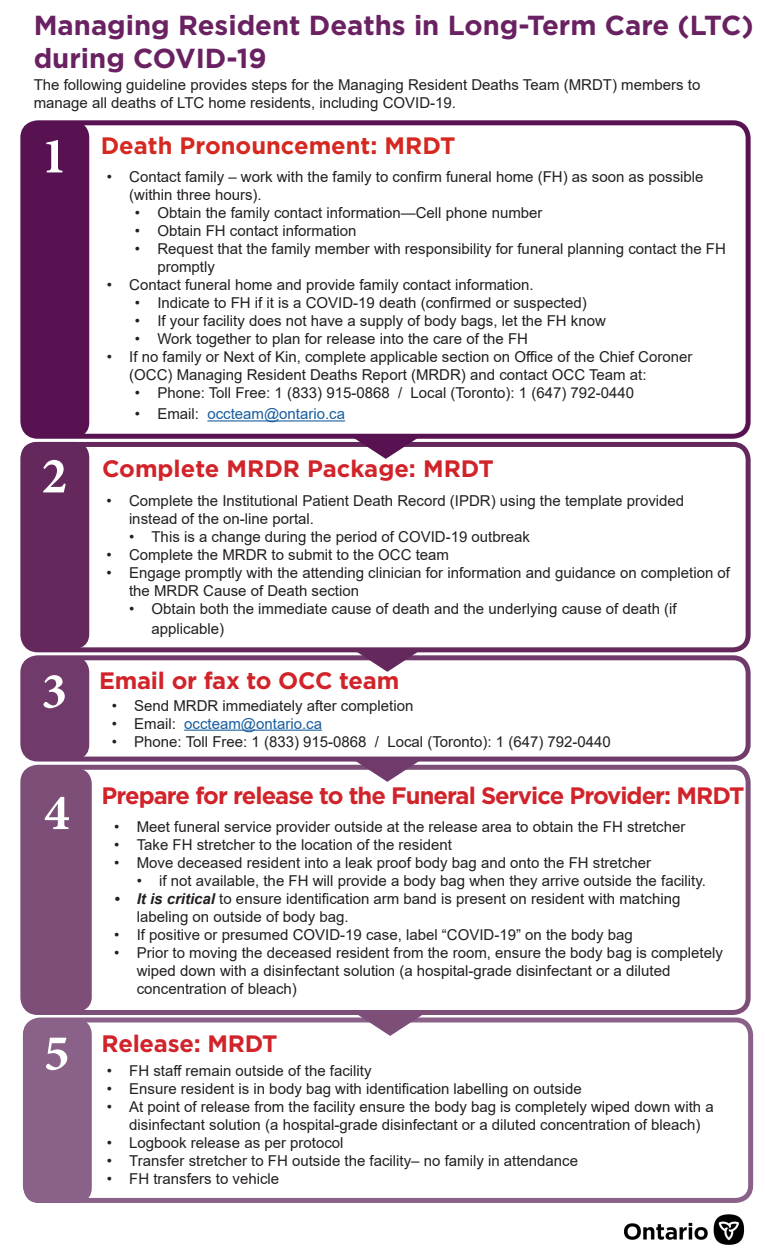
<style>
.page{position:relative;width:765px;height:1260px;background:#fff}
.page>*{position:absolute;margin:0;border:0;box-sizing:border-box;transform-origin:0 0}
.t1{font:700 51.25px "Minion Pro";color:#fff}
.t2{font:700 27.5px/33px "Gotham";color:#6a2162}
.t3{font:700 23.75px "Gotham";letter-spacing:-.04em;color:#d1232a}
.t4{font:700 23.75px "Gotham";letter-spacing:-.01em;color:#d1232a}
.t5{font:700 23.75px "Gotham";color:#d1232a}
.t6{font:700 23.75px "Gotham";color:#d52821}
.t7{font:15px/18px "Arial";color:#231f20}
.t8{font:15px "Arial";color:#175d9e}
.s1{color:#231f20}
.s2{font-weight:700;font-style:italic}
</style>
<div class="page">
<div style="left:23px;top:1018px;width:730px;height:185px;border:5px solid #8a6188;border-radius:15px"></div>
<div style="left:24px;top:1019px;width:68px;height:184px;background:#8a6188;border-radius:15px"></div>
<div style="left:20px;top:765px;width:731px;height:250px;border:5px solid #7c4e78;border-radius:15px"></div>
<div style="left:24px;top:769px;width:68px;height:243px;background:#7c4e78;border-radius:15px"></div>
<svg style="left:357px;top:1015px;width:66px;height:21px"></svg>
<div style="left:20px;top:655px;width:731px;height:107px;border:5px solid #703b6b;border-radius:15px"></div>
<div style="left:21px;top:657px;width:68px;height:103px;background:#703b6b;border-radius:15px"></div>
<hr style="left:184px;top:730px;width:138px;height:1px;background:#175d9e">
<svg style="left:355px;top:760px;width:65px;height:22px"></svg>
<img style="left:608px;top:1199px;width:140px;height:46px">
<div style="left:20px;top:442px;width:731px;height:210px;border:5px solid #64285d;border-radius:15px"></div>
<div style="left:21px;top:442px;width:68px;height:207px;background:#64285d;border-radius:15px"></div>
<svg style="left:355px;top:650px;width:65px;height:22px"></svg>
<div style="left:20px;top:120px;width:731px;height:319px;border:5px solid #581251;border-radius:15px"></div>
<div style="left:21px;top:122px;width:68px;height:316px;background:#581251;border-radius:15px"></div>
<hr style="left:207px;top:420px;width:138px;height:2px;background:#175d9e">
<svg style="left:353px;top:438px;width:66px;height:21px"></svg>
<p class="t2" style="left:34px;top:8px;width:721px">Managing Resident Deaths in Long-Term Care (LTC) during COVID-19</p>
<p class="t7" style="left:34px;top:76px;width:668px">The following guideline provides steps for the Managing Resident Deaths Team (MRDT) members to manage all deaths of LTC home residents, including COVID-19.</p>
<p class="t1" style="left:42px;top:120px;width:27px">1</p>
<p class="t6" style="left:101px;top:132px;width:356px">Death Pronouncement: MRDT</p>
<p class="t7" style="left:129px;top:168px;width:576px;text-indent:-22px">• Contact family – work with the family to confirm funeral home (FH) as soon as possible (within three hours).</p>
<p class="t7" style="left:135px;top:204px;width:409px">• Obtain the family contact information—Cell phone number</p>
<p class="t7" style="left:135px;top:222px;width:223px">• Obtain FH contact information</p>
<p class="t7" style="left:157px;top:240px;width:570px;text-indent:-22px">• Request that the family member with responsibility for funeral planning contact the FH promptly</p>
<p class="t7" style="left:107px;top:276px;width:428px">• Contact funeral home and provide family contact information.</p>
<p class="t7" style="left:135px;top:294px;width:453px">• Indicate to FH if it is a COVID-19 death (confirmed or suspected)</p>
<p class="t7" style="left:135px;top:312px;width:473px">• If your facility does not have a supply of body bags, let the FH know</p>
<p class="t7" style="left:135px;top:330px;width:395px">• Work together to plan for release into the care of the FH</p>
<p class="t7" style="left:129px;top:348px;width:565px;text-indent:-22px">• If no family or Next of Kin, complete applicable section on Office of the Chief Coroner (OCC) Managing Resident Deaths Report (MRDR) and contact OCC Team at:</p>
<p class="t7" style="left:135px;top:384px;width:501px">• Phone: Toll Free: 1 (833) 915-0868 / Local (Toronto): 1 (647) 792-0440</p>
<p class="t8" style="left:135px;top:404px;width:212px"><span class="s1">• Email:</span> occteam@ontario.ca</p>
<p class="t1" style="left:42px;top:440px;width:27px">2</p>
<p class="t5" style="left:102px;top:455px;width:393px">Complete MRDR Package: MRDT</p>
<p class="t1" style="left:42px;top:655px;width:27px">3</p>
<p class="t1" style="left:44px;top:777px;width:27px">4</p>
<p class="t1" style="left:44px;top:1017px;width:27px">5</p>
<p class="t7" style="left:129px;top:491px;width:557px;text-indent:-22px">• Complete the Institutional Patient Death Record (IPDR) using the template provided instead of the on-line portal.</p>
<p class="t7" style="left:129px;top:527px;width:403px">• This is a change during the period of COVID-19 outbreak</p>
<p class="t7" style="left:106px;top:545px;width:344px">• Complete the MRDR to submit to the OCC team</p>
<p class="t7" style="left:129px;top:563px;width:603px;text-indent:-22px">• Engage promptly with the attending clinician for information and guidance on completion of the MRDR Cause of Death section</p>
<p class="t7" style="left:151px;top:598px;width:527px;line-height:20.2px;text-indent:-22px">• Obtain both the immediate cause of death and the underlying cause of death (if applicable)</p>
<p class="t4" style="left:99px;top:667px;width:302px">Email or fax to OCC team</p>
<p class="t7" style="left:112px;top:696px;width:303px">• Send MRDR immediately after completion</p>
<p class="t8" style="left:112px;top:713px;width:212px"><span class="s1">• Email:</span> occteam@ontario.ca</p>
<p class="t7" style="left:112px;top:732px;width:501px">• Phone: Toll Free: 1 (833) 915-0868 / Local (Toronto): 1 (647) 792-0440</p>
<p class="t3" style="left:102px;top:782px;width:644px">Prepare for release to the Funeral Service Provider: MRDT</p>
<p class="t7" style="left:114px;top:818px;width:573px">• Meet funeral service provider outside at the release area to obtain the FH stretcher</p>
<p class="t7" style="left:114px;top:836px;width:339px">• Take FH stretcher to the location of the resident</p>
<p class="t7" style="left:114px;top:854px;width:538px">• Move deceased resident into a leak proof body bag and onto the FH stretcher</p>
<p class="t7" style="left:137px;top:872px;width:571px">• if not available, the FH will provide a body bag when they arrive outside the facility.</p>
<p class="t7" style="left:137px;top:890px;width:545px;text-indent:-22px"><span class="s2">• It is critical</span> to ensure identification arm band is present on resident with matching labeling on outside of body bag.</p>
<p class="t7" style="left:114px;top:926px;width:520px">• If positive or presumed COVID-19 case, label “COVID-19” on the body bag</p>
<p class="t7" style="left:137px;top:944px;width:588px;text-indent:-22px">• Prior to moving the deceased resident from the room, ensure the body bag is completely wiped down with a disinfectant solution (a hospital-grade disinfectant or a diluted concentration of bleach)</p>
<p class="t4" style="left:102px;top:1030px;width:177px">Release: MRDT</p>
<p class="t7" style="left:107px;top:1062px;width:266px">• FH staff remain outside of the facility</p>
<p class="t7" style="left:107px;top:1080px;width:477px">• Ensure resident is in body bag with identification labelling on outside</p>
<p class="t7" style="left:129px;top:1098px;width:586px;text-indent:-22px">• At point of release from the facility ensure the body bag is completely wiped down with a disinfectant solution (a hospital-grade disinfectant or a diluted concentration of bleach)</p>
<p class="t7" style="left:107px;top:1134px;width:238px">• Logbook release as per protocol</p>
<p class="t7" style="left:107px;top:1152px;width:473px">• Transfer stretcher to FH outside the facility– no family in attendance</p>
<p class="t7" style="left:107px;top:1170px;width:174px">• FH transfers to vehicle</p>
</div>
